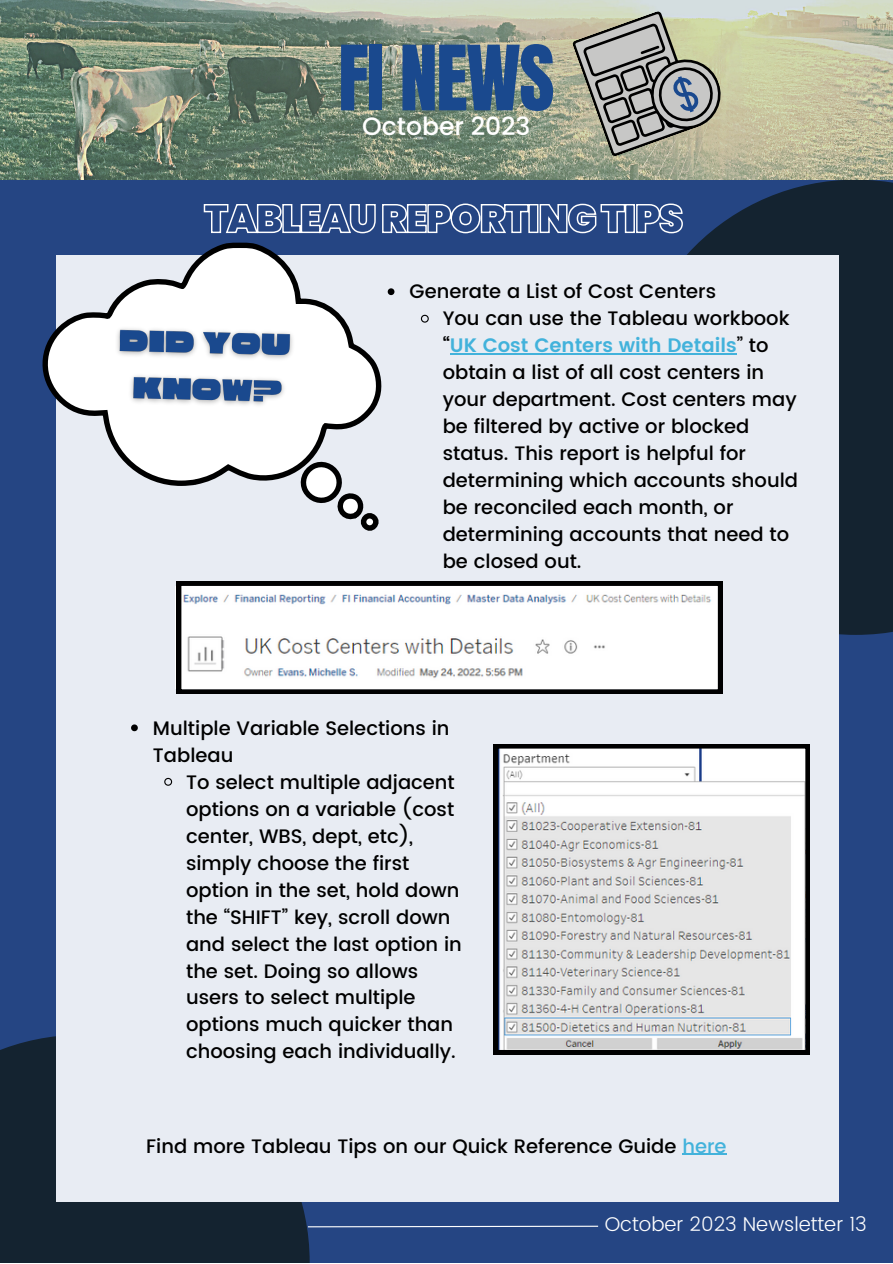
<style>
.page{position:relative;width:893px;height:1264px;background:#fff}
.page>*{position:absolute;margin:0;border:0;box-sizing:border-box;transform-origin:0 0}
.t1{font:76.5px "Anton";letter-spacing:-.02em;color:#1a498e}
.t2{font:500 25.05px "Poppins";color:#fff}
.t3{font:300 19.95px "Poppins";color:#fff}
.t4{font:500 19.5px/27px "Poppins";color:#000}
.s1{font-weight:600}
.s2{font-weight:600;color:#42b2db}
.s3{color:#42b2db}
</style>
<div class="page">
<div style="left:0;top:0;width:892px;height:1262px;background:#254583"></div>
<div style="left:0;top:1034px;width:309px;height:228px;background:#142330"></div>
<svg style="left:687px;top:180px;width:205px;height:455px;background:#152639"></svg>
<img style="left:0;top:0;width:892px;height:180px">
<svg style="left:571px;top:9px;width:159px;height:148px;background:#a3a497"></svg>
<svg style="left:307px;top:1225px;width:292px;height:2px"></svg>
<div style="left:57px;top:255px;width:782px;height:947px;background:#e8ecf3"></div>
<svg style="left:42px;top:243px;width:340px;height:288px"></svg>
<svg style="left:177px;top:581px;width:545px;height:113px;background:#dededf"></svg>
<svg style="left:387px;top:288px;width:7px;height:7px"></svg>
<svg style="left:420px;top:314px;width:9px;height:9px"></svg>
<hr style="left:450px;top:353px;width:286px;height:2px;background:#42b2db">
<svg style="left:203px;top:203px;width:480px;height:31px"></svg>
<img style="left:108px;top:321px;width:192px;height:93px">
<svg style="left:131px;top:724px;width:7px;height:7px"></svg>
<svg style="left:164px;top:777px;width:9px;height:9px"></svg>
<hr style="left:682px;top:1153px;width:44px;height:1px;background:#42b2db">
<svg style="left:493px;top:744px;width:316px;height:310px"></svg>
<p class="t1" style="left:338px;top:23px;width:218px">FI NEWS</p>
<p class="t2" style="left:362px;top:109px;width:170px">October 2023</p>
<p class="t4" style="left:409px;top:278px;width:308px">Generate a List of Cost Centers</p>
<p class="t4" style="left:442px;top:305px;width:357px">You can use the Tableau workbook <span class="s1">“</span><span class="s2">UK Cost Centers with Details</span>” to obtain a list of all cost centers in your department. Cost centers may be filtered by active or blocked status. This report is helpful for determining which accounts should be reconciled each month, or determining accounts that need to be closed out.</p>
<p class="t4" style="left:153px;top:714px;width:298px">Multiple Variable Selections in<br>Tableau</p>
<p class="t4" style="left:186px;top:768px;width:277px">To select multiple adjacent options on a variable (cost center, WBS, dept, etc), simply choose the first option in the set, hold down the “SHIFT” key, scroll down and select the last option in the set. Doing so allows users to select multiple options much quicker than choosing each individually.</p>
<p class="t4" style="left:146px;top:1132px;width:581px">Find more Tableau Tips on our Quick Reference Guide <span class="s3">here</span></p>
<p class="t3" style="left:604px;top:1212px;width:264px">October 2023 Newsletter 13</p>
</div>
